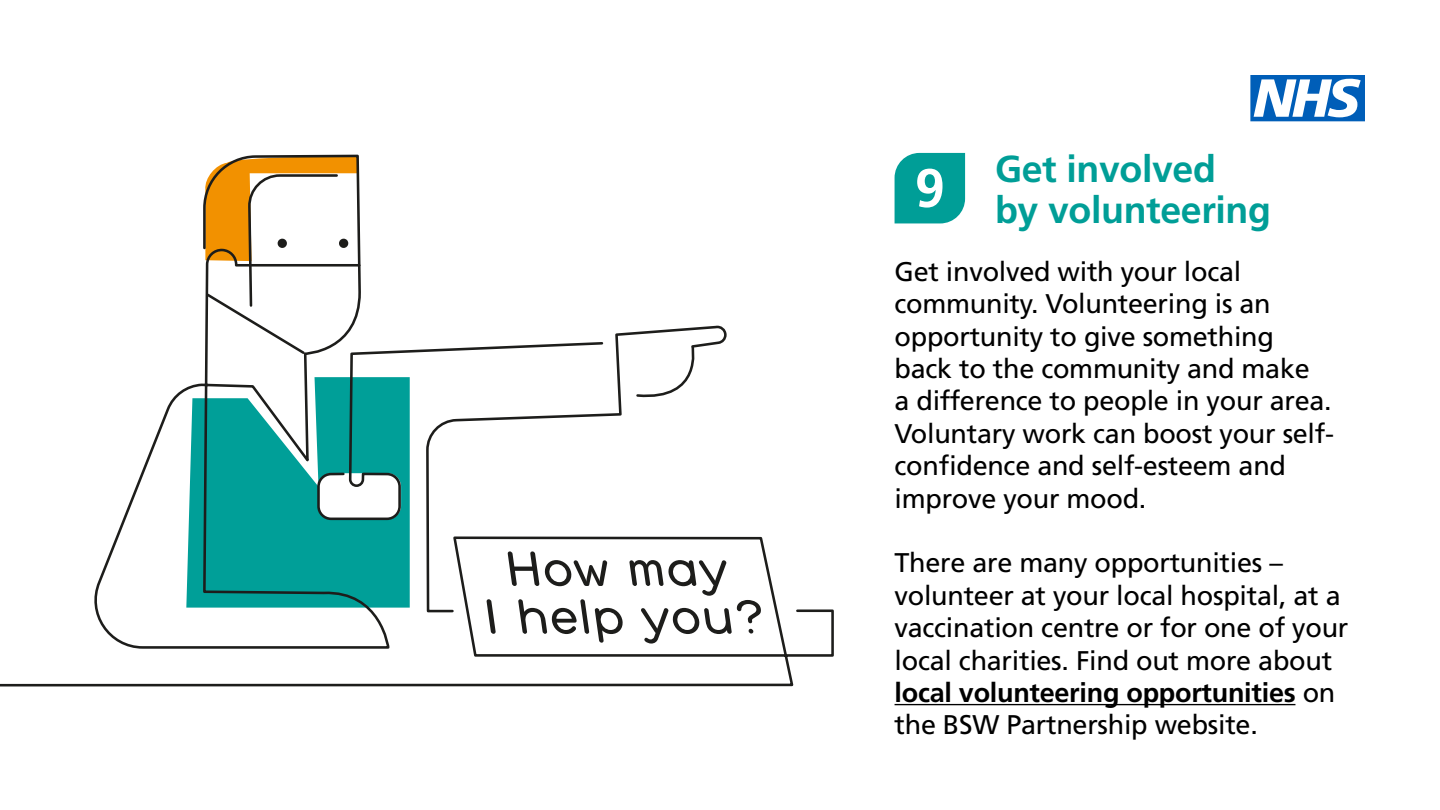
<style>
.page{position:relative;width:1440px;height:810px;background:#fff}
.page>*{position:absolute;margin:0;border:0;box-sizing:border-box;transform-origin:0 0}
.t1{font:700 54px "Frutiger";color:#fff}
.t2{font:700 37.5px/41.2px "Frutiger";letter-spacing:-.01em;color:#009e97}
.t3{font:27px/32.4px "Frutiger";letter-spacing:-.01em;color:#000}
.s1{font-weight:700}
</style>
<div class="page">
<svg style="left:0;top:535px;width:834px;height:152px"></svg>
<svg style="left:425px;top:326px;width:303px;height:288px"></svg>
<svg style="left:391px;top:341px;width:214px;height:180px"></svg>
<svg style="left:86px;top:154px;width:305px;height:496px"></svg>
<svg style="left:204px;top:156px;width:154px;height:200px"></svg>
<svg style="left:486px;top:599px;width:10px;height:35px"></svg>
<svg style="left:508px;top:551px;width:253px;height:93px"></svg>
<div style="left:895px;top:153px;width:70px;height:70px;background:#009e97"></div>
<hr style="left:895px;top:704px;width:400px;height:1px;background:#000">
<svg style="left:1250px;top:75px;width:115px;height:46px"></svg>
<h2 class="t2" style="left:995px;top:148px;width:278px">Get involved<br>by volunteering</h2>
<p class="t3" style="left:895px;top:255px;width:441px">Get involved with your local community. Volunteering is an opportunity to give something back to the community and make<br>a difference to people in your area.<br>Voluntary work can boost your self&shy;confidence and self-esteem and improve your mood.</p>
<p class="t3" style="left:895px;top:546px;width:455px">There are many opportunities – volunteer at your local hospital, at a vaccination centre or for one of your local charities. Find out more about <span class="s1">local volunteering opportunities</span> on the BSW Partnership website.</p>
<h1 class="t1" style="left:915px;top:156px;width:32px">9</h1>
</div>
